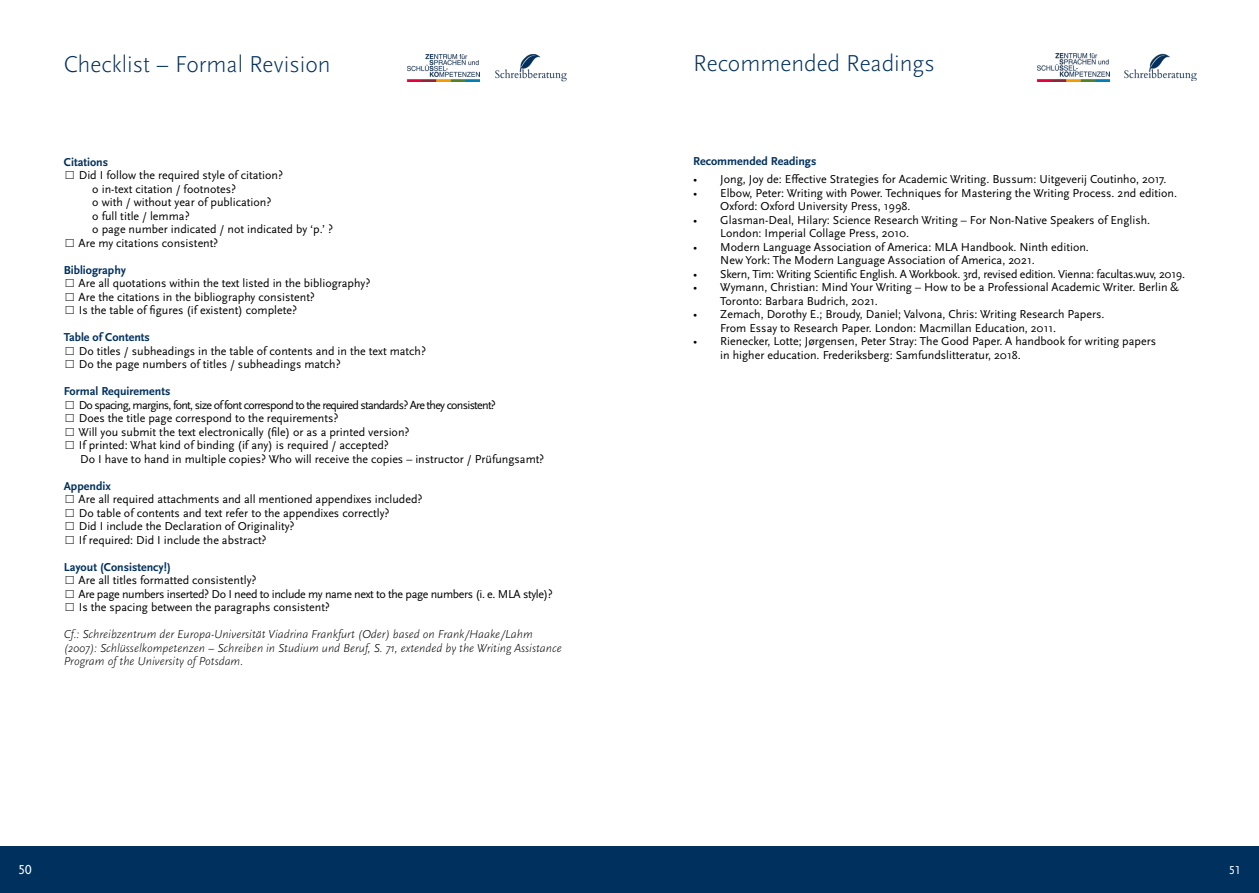
<style>
.page{position:relative;width:1259px;height:893px;background:#fff}
.page>*{position:absolute;margin:0;border:0;box-sizing:border-box;transform-origin:0 0}
.t1{font:300 24px "Scala Sans Pro";color:#00305d}
.t2{font:13.5px "Scala Sans Pro";color:#fff}
.t3{font:12px/13.5px "Scala Sans Pro";color:#000}
.t4{font:italic 300 12px/13.5px "Scala Sans Pro";color:#000}
.t5{font:700 12px "Scala Sans Pro";color:#00305d}
.t6{font:12px "Scala Sans Pro";letter-spacing:-.02em;color:#000}
.t7{font:12px "Scala Sans Pro";letter-spacing:-.06em;color:#000}
.t8{font:12px "Scala Sans Pro";letter-spacing:-.03em;color:#000}
.t9{font:12px "Scala Sans Pro";color:#fff}
</style>
<div class="page">
<div style="left:0;top:846px;width:1259px;height:47px;background:#00305d"></div>
<img style="left:407px;top:54px;width:73px;height:28px">
<img style="left:495px;top:54px;width:72px;height:27px">
<img style="left:1037px;top:54px;width:72px;height:27px">
<img style="left:1124px;top:54px;width:72px;height:27px">
<h1 class="t1" style="left:64px;top:50px;width:268px">Checklist – Formal Revision</h1>
<p class="t5" style="left:64px;top:155px;width:46px">Citations</p>
<p class="t3" style="left:92px;top:169px;width:242px;text-indent:-28px">□ Did I follow the required style of citation?<br>o in-text citation / footnotes?<br>o with / without year of publication?<br>o full title / lemma?<br>o page number indicated / not indicated by ‘p.’ ?</p>
<p class="t3" style="left:64px;top:236px;width:156px">□ Are my citations consistent?</p>
<p class="t5" style="left:64px;top:263px;width:64px">Bibliography</p>
<p class="t3" style="left:64px;top:277px;width:308px">□ Are all quotations within the text listed in the bibliography?</p>
<p class="t3" style="left:64px;top:290px;width:252px">□ Are the citations in the bibliography consistent?</p>
<p class="t3" style="left:64px;top:304px;width:235px">□ Is the table of figures (if existent) complete?</p>
<p class="t5" style="left:64px;top:330px;width:88px">Table of Contents</p>
<p class="t3" style="left:64px;top:344px;width:364px">□ Do titles / subheadings in the table of contents and in the text match?</p>
<p class="t3" style="left:64px;top:358px;width:278px">□ Do the page numbers of titles / subheadings match?</p>
<p class="t5" style="left:64px;top:384px;width:108px">Formal Requirements</p>
<p class="t7" style="left:64px;top:398px;width:433px">□ Do spacing, margins, font, size of font correspond to the required standards? Are they consistent?</p>
<p class="t3" style="left:64px;top:412px;width:276px">□ Does the title page correspond to the requirements?</p>
<p class="t3" style="left:64px;top:425px;width:347px">□ Will you submit the text electronically (file) or as a printed version?</p>
<p class="t3" style="left:80px;top:439px;width:465px;text-indent:-16px">□ If printed: What kind of binding (if any) is required / accepted?<br>Do I have to hand in multiple copies? Who will receive the copies – instructor / Prüfungsamt?</p>
<p class="t5" style="left:64px;top:479px;width:49px">Appendix</p>
<p class="t3" style="left:64px;top:493px;width:360px">□ Are all required attachments and all mentioned appendixes included?</p>
<p class="t3" style="left:64px;top:506px;width:327px">□ Do table of contents and text refer to the appendixes correctly?</p>
<p class="t3" style="left:64px;top:520px;width:232px">□ Did I include the Declaration of Originality?</p>
<p class="t3" style="left:64px;top:533px;width:204px">□ If required: Did I include the abstract?</p>
<p class="t5" style="left:64px;top:560px;width:108px">Layout (Consistency!)</p>
<p class="t3" style="left:64px;top:574px;width:194px">□ Are all titles formatted consistently?</p>
<p class="t8" style="left:64px;top:587px;width:490px">□ Are page numbers inserted? Do I need to include my name next to the page numbers (i. e. MLA style)?</p>
<p class="t3" style="left:64px;top:601px;width:267px">□ Is the spacing between the paragraphs consistent?</p>
<p class="t4" style="left:64px;top:628px;width:499px">Cf.: Schreibzentrum der Europa-Universität Viadrina Frankfurt (Oder) based on Frank/Haake/Lahm (2007): Schlüsselkompetenzen – Schreiben in Studium und Beruf, S. 71, extended by the Writing Assistance<br>Program of the University of Potsdam.</p>
<h1 class="t1" style="left:693px;top:50px;width:243px">Recommended Readings</h1>
<p class="t5" style="left:693px;top:154px;width:125px">Recommended Readings</p>
<p class="t3" style="left:693px;top:172px;width:475px">• Jong, Joy de: Effective Strategies for Academic Writing. Bussum: Uitgeverij Coutinho, 2017.</p>
<p class="t3" style="left:720px;top:186px;width:458px;text-indent:-27px">• Elbow, Peter: Writing with Power. Techniques for Mastering the Writing Process. 2nd edition.<br>Oxford: Oxford University Press, 1998.</p>
<p class="t3" style="left:720px;top:213px;width:431px;text-indent:-27px">• Glasman-Deal, Hilary: Science Research Writing – For Non-Native Speakers of English.<br>London: Imperial Collage Press, 2010.</p>
<p class="t3" style="left:720px;top:240px;width:370px;text-indent:-27px">• Modern Language Association of America: MLA Handbook. Ninth edition.<br>New York: The Modern Language Association of America, 2021.</p>
<p class="t6" style="left:693px;top:267px;width:493px">• Skern, Tim: Writing Scientific English. A Workbook. 3rd, revised edition. Vienna: facultas.wuv, 2019.</p>
<p class="t3" style="left:720px;top:280px;width:460px;text-indent:-27px">• Wymann, Christian: Mind Your Writing – How to be a Professional Academic Writer. Berlin &amp;<br>Toronto: Barbara Budrich, 2021.</p>
<p class="t3" style="left:720px;top:307px;width:386px;text-indent:-27px">• Zemach, Dorothy E.; Broudy, Daniel; Valvona, Chris: Writing Research Papers.<br>From Essay to Research Paper. London: Macmillan Education, 2011.</p>
<p class="t3" style="left:720px;top:334px;width:437px;text-indent:-27px">• Rienecker, Lotte; Jørgensen, Peter Stray: The Good Paper. A handbook for writing papers in higher education. Frederiksberg: Samfundslitteratur, 2018.</p>
<p class="t2" style="left:18px;top:862px;width:15px">50</p>
<p class="t9" style="left:1228px;top:864px;width:13px">51</p>
</div>
